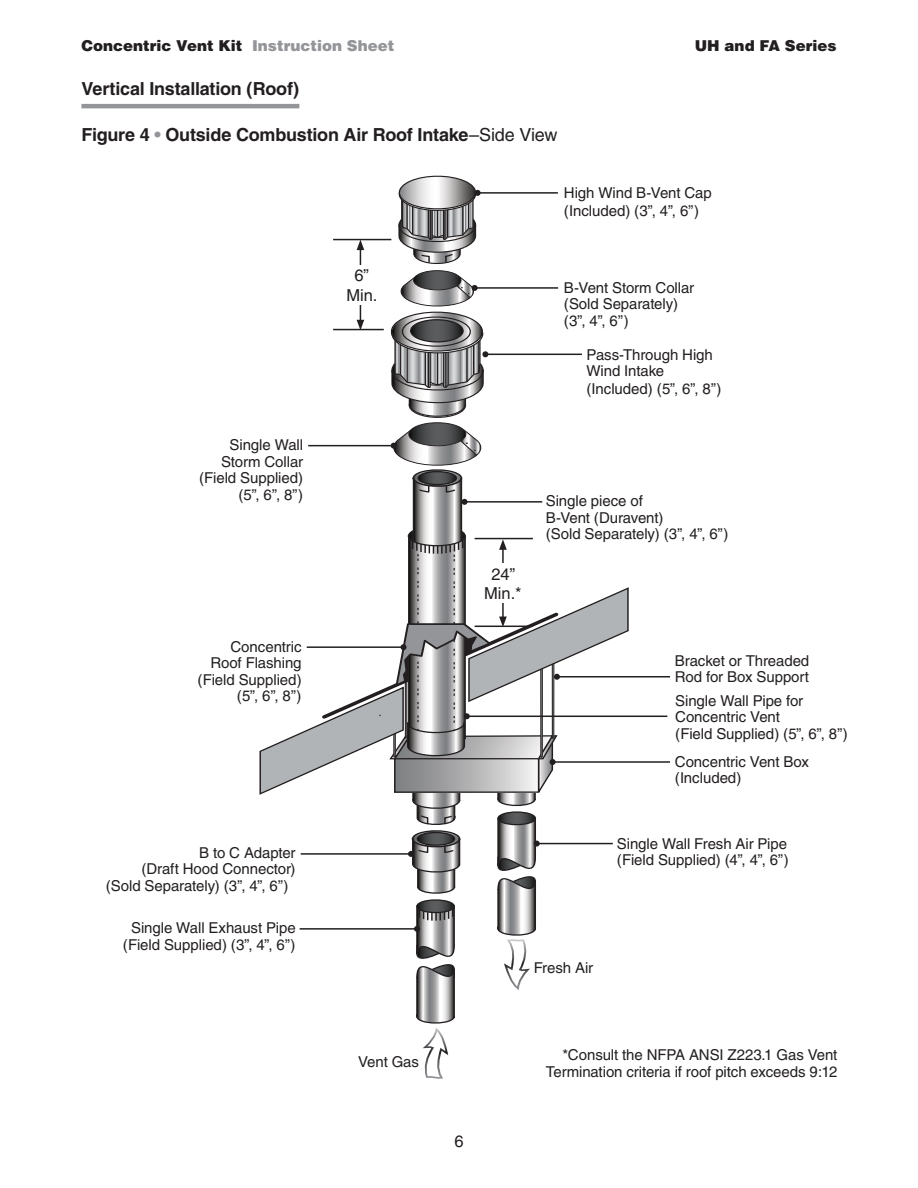
<style>
.page{position:relative;width:918px;height:1188px;background:#fff}
.page>*{position:absolute;margin:0;border:0;box-sizing:border-box;transform-origin:0 0}
.D__R__Body_Text{font:700 18px "Helvetica";letter-spacing:-.015em;color:#231f20}
.t1{font:16.5px "Helvetica";color:#231f20}
.D__R__Body_Text-2{font:15px/16.5px "Helvetica";letter-spacing:-.005em;color:#231f20}
.t2{font:900 15px "Helvetica";color:#231f20}
.s1{color:#939598}
.s2{font-weight:400}
</style>
<div class="page">
<hr style="left:81px;top:104px;width:218px;height:4px;background:#939598">
<hr style="left:467px;top:716px;width:200px;height:1px;background:#231f20">
<hr style="left:553px;top:761px;width:117px;height:2px;background:#231f20">
<hr style="left:557px;top:676px;width:113px;height:2px;background:#231f20">
<svg style="left:259px;top:175px;width:371px;height:904px"></svg>
<div style="left:478px;top:563px;width:50px;height:40px;background:#fff"></div>
<hr style="left:475px;top:538px;width:58px;height:1px;background:#231f20">
<hr style="left:475px;top:626px;width:58px;height:1px;background:#231f20">
<p class="t2" style="left:81px;top:36px;width:315px">Concentric Vent Kit <span class="s1">Instruction Sheet</span></p>
<p class="t2" style="left:695px;top:36px;width:143px">UH and FA Series</p>
<p class="D__R__Body_Text" style="left:81px;top:78px;width:219px">Vertical Installation (Roof)</p>
<p class="D__R__Body_Text" style="left:81px;top:124px;width:477px">Figure 4 <span class="s1">•</span> Outside Combustion Air Roof Intake<span class="s2">–Side View</span></p>
<p class="D__R__Body_Text-2" style="left:230px;top:437px;width:75px">Single Wall</p>
<p class="D__R__Body_Text-2" style="left:199px;top:453px;width:106px;text-align:right">Storm Collar (Field Supplied) (5”, 6”, 8”)</p>
<p class="D__R__Body_Text-2" style="left:231px;top:638px;width:73px">Concentric</p>
<p class="D__R__Body_Text-2" style="left:198px;top:655px;width:106px;text-align:right">Roof Flashing (Field Supplied) (5”, 6”, 8”)</p>
<p class="D__R__Body_Text-2" style="left:141px;top:844px;width:156px;text-align:right">B to C Adapter<br>(Draft Hood Connector)</p>
<p class="D__R__Body_Text-2" style="left:106px;top:877px;width:184px">(Sold Separately) (3”, 4”, 6”)</p>
<p class="D__R__Body_Text-2" style="left:123px;top:919px;width:174px;text-align:center">Single Wall Exhaust Pipe (Field Supplied) (3”, 4”, 6”)</p>
<p class="t1" style="left:354px;top:266px;width:16px">6”</p>
<p class="t1" style="left:346px;top:286px;width:33px">Min.</p>
<p class="D__R__Body_Text-2" style="left:564px;top:184px;width:149px;line-height:18px">High Wind B-Vent Cap (Included) (3”, 4”, 6”)</p>
<p class="D__R__Body_Text-2" style="left:564px;top:279px;width:132px">B-Vent Storm Collar (Sold Separately) (3”, 4”, 6”)</p>
<p class="D__R__Body_Text-2" style="left:586px;top:346px;width:128px">Pass-Through High</p>
<p class="D__R__Body_Text-2" style="left:586px;top:362px;width:137px;line-height:18px">Wind Intake (Included) (5”, 6”, 8”)</p>
<p class="t1" style="left:491px;top:564px;width:25px">24”</p>
<p class="t1" style="left:484px;top:584px;width:39px">Min.*</p>
<p class="D__R__Body_Text-2" style="left:546px;top:493px;width:184px">Single piece of<br>B-Vent (Duravent)<br>(Sold Separately) (3”, 4”, 6”)</p>
<p class="D__R__Body_Text-2" style="left:675px;top:652px;width:136px">Bracket or Threaded<br>Rod for Box Support</p>
<p class="D__R__Body_Text-2" style="left:675px;top:692px;width:174px">Single Wall Pipe for<br>Concentric Vent<br>(Field Supplied) (5”, 6”, 8”)</p>
<p class="D__R__Body_Text-2" style="left:675px;top:753px;width:136px">Concentric Vent Box (Included)</p>
<p class="D__R__Body_Text-2" style="left:617px;top:835px;width:173px">Single Wall Fresh Air Pipe (Field Supplied) (4”, 4”, 6”)</p>
<p class="D__R__Body_Text-2" style="left:534px;top:959px;width:61px">Fresh Air</p>
<p class="D__R__Body_Text-2" style="left:358px;top:1053px;width:62px">Vent Gas</p>
<p class="D__R__Body_Text-2" style="left:546px;top:1047px;width:293px;text-align:right">*Consult the NFPA ANSI Z223.1 Gas Vent<br>Termination criteria if roof pitch exceeds 9:12</p>
<p class="t1" style="left:454px;top:1131px;width:11px">6</p>
</div>
